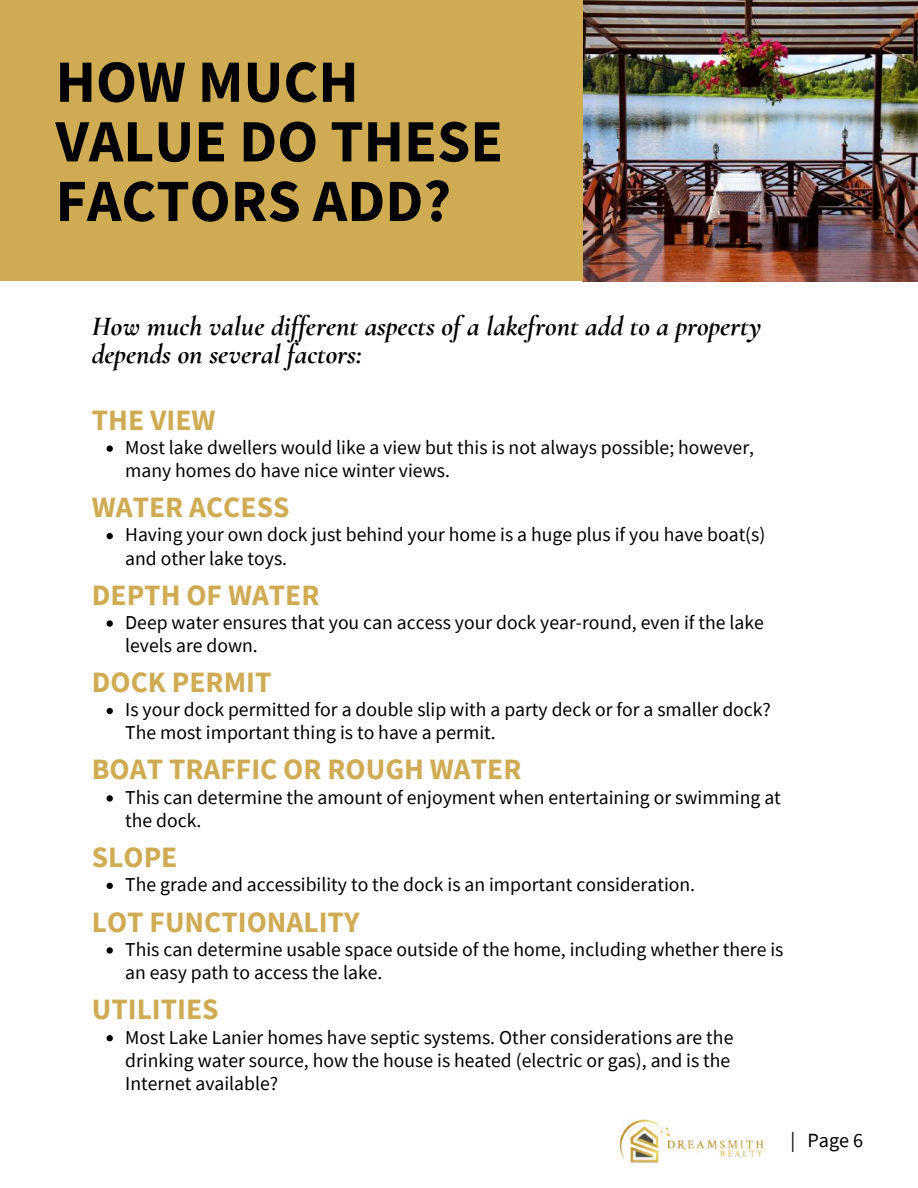
<style>
.page{position:relative;width:918px;height:1188px;background:#fff}
.page>*{position:absolute;margin:0;border:0;box-sizing:border-box;transform-origin:0 0}
.t1{font:700 60px/59.7px "Source Sans Pro";color:#000}
.t2{font:700 29.55px "Source Sans Pro";color:#cfac53}
.t3{font:italic 700 28.2px/28.2px "Cormorant Garamond";color:#000}
.t4{font:20.1px "Source Sans Pro";color:#000}
.t5{font:19.65px/23.2px "Source Sans Pro";color:#000}
</style>
<div class="page">
<img style="left:583px;top:0;width:335px;height:281px">
<div style="left:0;top:0;width:583px;height:281px;background:#cfac53"></div>
<svg style="left:107px;top:445px;width:6px;height:7px"></svg>
<svg style="left:107px;top:533px;width:6px;height:6px"></svg>
<svg style="left:107px;top:620px;width:6px;height:7px"></svg>
<svg style="left:107px;top:708px;width:6px;height:6px"></svg>
<svg style="left:107px;top:795px;width:6px;height:7px"></svg>
<svg style="left:107px;top:883px;width:6px;height:6px"></svg>
<svg style="left:107px;top:947px;width:6px;height:7px"></svg>
<svg style="left:107px;top:1035px;width:6px;height:6px"></svg>
<img style="left:619px;top:1119px;width:147px;height:44px">
<h1 class="t1" style="left:56px;top:51px;width:449px">HOW MUCH<br>VALUE DO THESE<br>FACTORS ADD?</h1>
<h3 class="t3" style="left:92px;top:312px;width:671px">How much value dif erent aspects of a lakefront add to a property depends on several factors:</h3>
<h2 class="t2" style="left:92px;top:401px;width:125px">THE VIEW</h2>
<p class="t5" style="left:125px;top:435px;width:630px">Most lake dwellers would like a view but this is not always possible; however, many homes do have nice winter views.</p>
<h2 class="t2" style="left:92px;top:488px;width:199px">WATER ACCESS</h2>
<p class="t5" style="left:125px;top:523px;width:642px">Having your own dock just behind your home is a huge plus if you have boat(s) and other lake toys.</p>
<h2 class="t2" style="left:92px;top:576px;width:229px">DEPTH OF WATER</h2>
<p class="t5" style="left:125px;top:610px;width:640px">Deep water ensures that you can access your dock year-round, even if the lake levels are down.</p>
<h2 class="t2" style="left:92px;top:663px;width:181px">DOCK PERMIT</h2>
<p class="t5" style="left:125px;top:698px;width:647px">Is your dock permitted for a double slip with a party deck or for a smaller dock?<br>The most important thing is to have a permit.</p>
<h2 class="t2" style="left:92px;top:750px;width:431px">BOAT TRAFFIC OR ROUGH WATER</h2>
<p class="t5" style="left:125px;top:785px;width:657px">This can determine the amount of enjoyment when entertaining or swimming at the dock.</p>
<h2 class="t2" style="left:92px;top:838px;width:87px">SLOPE</h2>
<p class="t5" style="left:125px;top:873px;width:571px">The grade and accessibility to the dock is an important consideration.</p>
<h2 class="t2" style="left:92px;top:902px;width:269px">LOT FUNCTIONALITY</h2>
<p class="t5" style="left:125px;top:937px;width:660px">This can determine usable space outside of the home, including whether there is an easy path to access the lake.</p>
<h2 class="t2" style="left:92px;top:990px;width:128px">UTILITIES</h2>
<p class="t5" style="left:125px;top:1025px;width:610px">Most Lake Lanier homes have septic systems. Other considerations are the drinking water source, how the house is heated (electric or gas), and is the<br>Internet available?</p>
<p class="t4" style="left:790px;top:1127px;width:74px">| Page 6</p>
</div>
